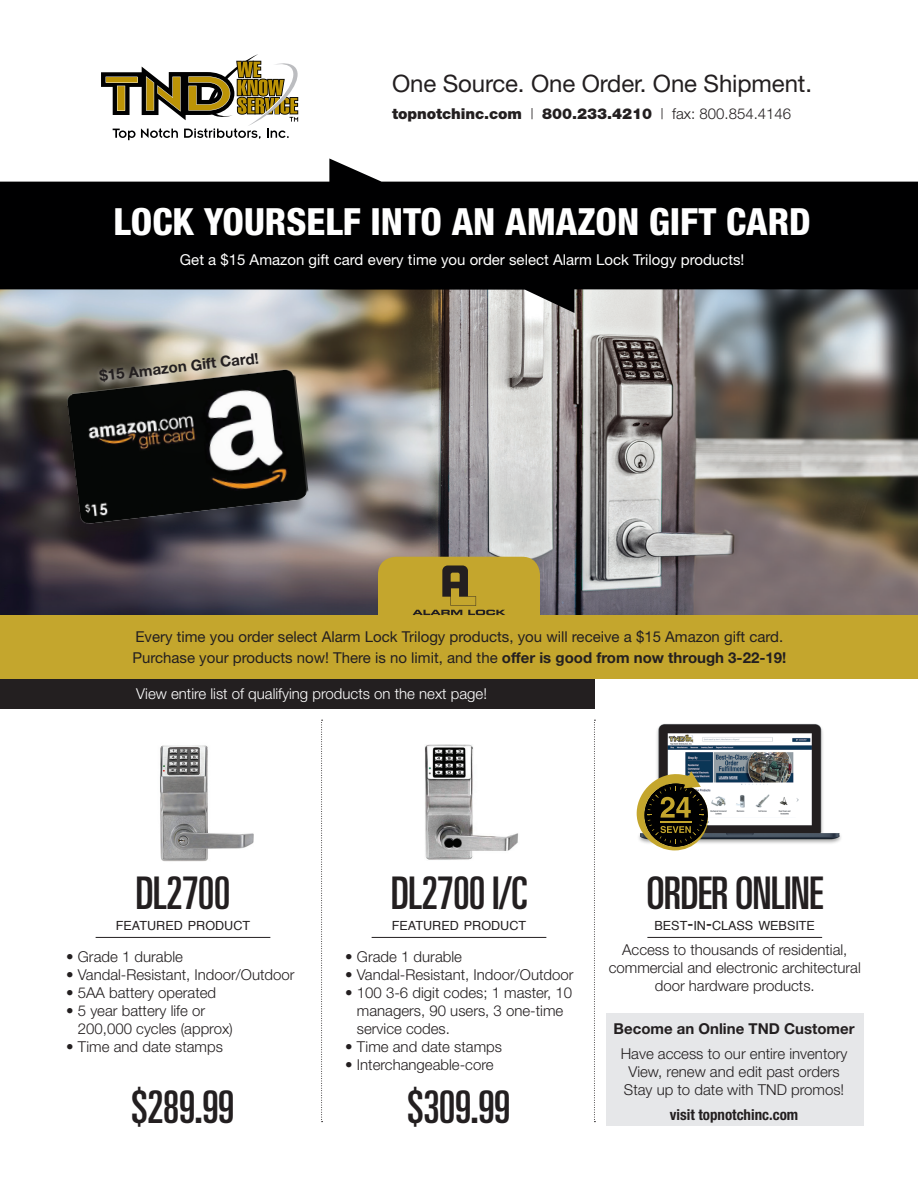
<style>
.page{position:relative;width:918px;height:1188px;background:#fff}
.page>*{position:absolute;margin:0;border:0;box-sizing:border-box;transform-origin:0 0}
.t1{font:ultra-condensed 45px "Univers";letter-spacing:-.02em;color:#231f20}
.t2{font:800 condensed 37.5px "Helvetica Neue";color:#fff}
.t3{font:24px "Helvetica Neue";letter-spacing:-.005em;color:#231f20}
.t4{font:300 15px/18px "Helvetica Neue";color:#231f20}
.t5{font:15px/21px "Helvetica Neue";color:#231f20}
.t6{font:15px "Helvetica Neue";color:#fff}
.t7{font:300 15px "Helvetica Neue";color:#fff}
.t8{font:900 15px "Helvetica Neue";letter-spacing:-.005em;color:#231f20}
.t9{font:700 15px "Helvetica Neue";color:#231f20}
.t10{font:700 condensed 15px "Helvetica Neue";color:#231f20}
.t11{font:12.6px "Helvetica";color:#231f20}
.s1{font-weight:300}
.s2{font-weight:700}
.s3{font-size:18px}
</style>
<div class="page">
<img style="left:0;top:313px;width:918px;height:302px">
<svg style="left:0;top:158px;width:918px;height:155px;fill:#000001"></svg>
<svg style="left:101px;top:54px;width:198px;height:86px"></svg>
<div style="left:0;top:615px;width:918px;height:64px;background:#c4a62d"></div>
<img style="left:636px;top:724px;width:205px;height:127px">
<div style="left:95px;top:347px;width:173px;height:45px;background:#fff;opacity:.95"></div>
<hr style="left:96px;top:937px;width:174px;height:1px;background:#231f20">
<hr style="left:372px;top:937px;width:174px;height:1px;background:#231f20">
<hr style="left:647px;top:937px;width:175px;height:1px;background:#231f20">
<svg style="left:637px;top:771px;width:71px;height:79px"></svg>
<img style="left:160px;top:745px;width:94px;height:117px">
<img style="left:425px;top:744px;width:93px;height:116px">
<div style="left:606px;top:1013px;width:258px;height:113px;background:#e6e7e9"></div>
<svg style="left:321px;top:720px;width:2px;height:402px"></svg>
<svg style="left:594px;top:720px;width:1px;height:402px"></svg>
<svg style="left:378px;top:557px;width:162px;height:59px"></svg>
<div style="left:55px;top:374px;width:255px;height:170px;background:#231f20;opacity:.35"></div>
<img style="left:66px;top:368px;width:248px;height:195px">
<div style="left:0;top:679px;width:594px;height:29px;background:#231f20"></div>
<p class="t3" style="left:392px;top:69px;width:422px">One Source. One Order. One Shipment.</p>
<p class="t8" style="left:392px;top:104px;width:401px">topnotchinc.com <span class="s1">|</span> 800.233.4210 <span class="s1">| fax: 800.854.4146</span></p>
<p class="t2" style="left:114px;top:199px;width:699px">LOCK YOURSELF INTO AN AMAZON GIFT CARD</p>
<p class="t6" style="left:180px;top:251px;width:566px">Get a $15 Amazon gift card every time you order select Alarm Lock Trilogy products!</p>
<p class="t9" style="left:99px;top:366px;width:162px;rotate:-6deg">$15 Amazon Gift Card!</p>
<p class="t5" style="left:132px;top:626px;width:656px">Every time you order select Alarm Lock Trilogy products, you will receive a $15 Amazon gift card.<br>Purchase your products now! There is no limit, and the <span class="s2">offer is good from now through 3-22-19!</span></p>
<p class="t7" style="left:136px;top:685px;width:352px">View entire list of qualifying products on the next page!</p>
<p class="t1" style="left:136px;top:867px;width:96px">DL2700</p>
<p class="t11" style="left:116px;top:916px;width:136px">FEATURED PRODUCT</p>
<p class="t4" style="left:66px;top:947px;width:118px">• Grade 1 durable</p>
<p class="t4" style="left:66px;top:965px;width:230px">• Vandal-Resistant, Indoor/Outdoor</p>
<p class="t4" style="left:66px;top:983px;width:152px">• 5AA battery operated</p>
<p class="t4" style="left:78px;top:1001px;width:157px;text-indent:-12px">• 5 year battery life or<br>200,000 cycles (approx)</p>
<p class="t4" style="left:66px;top:1037px;width:158px">• Time and date stamps</p>
<p class="t1" style="left:131px;top:1082px;width:105px">$289.99</p>
<p class="t1" style="left:391px;top:867px;width:138px">DL2700 I/C</p>
<p class="t11" style="left:392px;top:916px;width:136px">FEATURED PRODUCT</p>
<p class="t4" style="left:345px;top:947px;width:118px">• Grade 1 durable</p>
<p class="t4" style="left:345px;top:965px;width:230px">• Vandal-Resistant, Indoor/Outdoor</p>
<p class="t4" style="left:357px;top:983px;width:217px;text-indent:-12px">• 100 3-6 digit codes; 1 master, 10 managers, 90 users, 3 one-time service codes.</p>
<p class="t4" style="left:345px;top:1037px;width:158px">• Time and date stamps</p>
<p class="t4" style="left:345px;top:1055px;width:150px">• Interchangeable-core</p>
<p class="t1" style="left:407px;top:1082px;width:105px">$309.99</p>
<p class="t1" style="left:646px;top:867px;width:178px">ORDER ONLINE</p>
<p class="t11" style="left:655px;top:916px;width:162px">BEST<span class="s3">-</span>IN<span class="s3">-</span>CLASS WEBSITE</p>
<p class="t4" style="left:609px;top:940px;width:254px;text-align:center">Access to thousands of residential, commercial and electronic architectural door hardware products.</p>
<p class="t9" style="left:614px;top:1019px;width:243px">Become an Online TND Customer</p>
<p class="t4" style="left:621px;top:1044px;width:228px">Have access to our entire inventory</p>
<p class="t4" style="left:628px;top:1062px;width:213px">View, renew and edit past orders</p>
<p class="t4" style="left:624px;top:1080px;width:222px">Stay up to date with TND promos!</p>
<p class="t10" style="left:670px;top:1105px;width:130px">visit topnotchinc.com</p>
</div>
